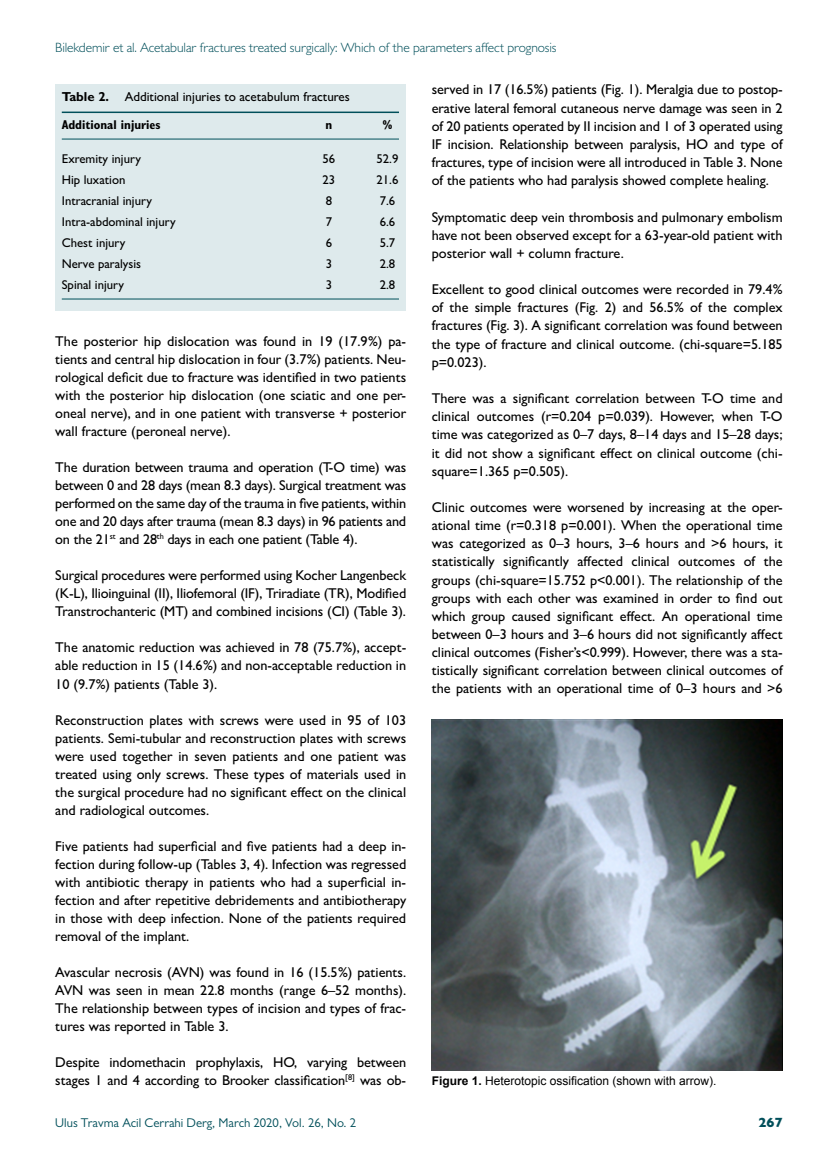
<style>
.page{position:relative;width:838px;height:1170px;background:#fff}
.page>*{position:absolute;margin:0;border:0;box-sizing:border-box;transform-origin:0 0}
.t1{font:500 14.25px/18px "Gill Sans MT Pro";color:#000;text-align:justify}
.t2{font:300 13.5px "Gill Sans MT Pro";letter-spacing:-.005em;color:#004f5a}
.t3{font:800 13.5px "Gill Sans MT Pro";color:#004f5a}
.t4{font:500 13.05px "Gill Sans MT Pro";color:#000}
.t5{font:500 12.75px "Gill Sans MT Pro";color:#000}
.t6{font:12.75px "Gill Sans MT Pro";color:#004f5a}
.t7{font:700 condensed 12.75px "Gill Sans MT Pro";color:#000}
.t8{font:12px "Arial";color:#000}
.s1{font-weight:700}
</style>
<div class="page">
<div style="left:55px;top:85px;width:351px;height:226px;background:#deeaec"></div>
<hr style="left:62px;top:111px;width:337px;height:2px;background:#004f5a">
<hr style="left:62px;top:139px;width:337px;height:1px;background:#004f5a">
<hr style="left:62px;top:298px;width:337px;height:1px;background:#004f5a">
<img style="left:432px;top:719px;width:350px;height:351px">
<p class="t2" style="left:55px;top:39px;width:503px">Bilekdemir et al. Acetabular fractures treated surgically: Which of the parameters affect prognosis</p>
<p class="t4" style="left:62px;top:89px;width:289px"><span class="s1">Table 2.</span> Additional injuries to acetabulum fractures</p>
<p class="t7" style="left:62px;top:117px;width:100px">Additional injuries</p>
<p class="t7" style="left:325px;top:117px;width:8px">n</p>
<p class="t7" style="left:383px;top:117px;width:11px">%</p>
<p class="t5" style="left:62px;top:151px;width:81px">Exremity injury</p>
<p class="t5" style="left:322px;top:151px;width:14px">56</p>
<p class="t5" style="left:376px;top:151px;width:23px">52.9</p>
<p class="t5" style="left:62px;top:172px;width:65px">Hip luxation</p>
<p class="t5" style="left:322px;top:172px;width:14px">23</p>
<p class="t5" style="left:376px;top:172px;width:23px">21.6</p>
<p class="t5" style="left:62px;top:193px;width:92px">Intracranial injury</p>
<p class="t5" style="left:326px;top:193px;width:8px">8</p>
<p class="t5" style="left:380px;top:193px;width:17px">7.6</p>
<p class="t5" style="left:62px;top:214px;width:115px">Intra-abdominal injury</p>
<p class="t5" style="left:326px;top:214px;width:8px">7</p>
<p class="t5" style="left:380px;top:214px;width:17px">6.6</p>
<p class="t5" style="left:62px;top:235px;width:65px">Chest injury</p>
<p class="t5" style="left:326px;top:235px;width:8px">6</p>
<p class="t5" style="left:380px;top:235px;width:17px">5.7</p>
<p class="t5" style="left:62px;top:256px;width:81px">Nerve paralysis</p>
<p class="t5" style="left:326px;top:256px;width:8px">3</p>
<p class="t5" style="left:380px;top:256px;width:17px">2.8</p>
<p class="t5" style="left:62px;top:277px;width:64px">Spinal injury</p>
<p class="t5" style="left:326px;top:277px;width:8px">3</p>
<p class="t5" style="left:380px;top:277px;width:17px">2.8</p>
<p class="t1" style="left:55px;top:332px;width:352px">The posterior hip dislocation was found in 19 (17.9%) pa&shy;tients and central hip dislocation in four (3.7%) patients. Neu&shy;rological deficit due to fracture was identified in two patients with the posterior hip dislocation (one sciatic and one per&shy;oneal nerve), and in one patient with transverse + posterior wall fracture (peroneal nerve).</p>
<p class="t1" style="left:55px;top:458px;width:352px">The duration between trauma and operation (T-O time) was between 0 and 28 days (mean 8.3 days). Surgical treatment was performed on the same day of the trauma in five patients, within one and 20 days after trauma (mean 8.3 days) in 96 patients and on the 21<sup>st</sup> and 28<sup>th</sup> days in each one patient (Table 4).</p>
<p class="t1" style="left:55px;top:566px;width:352px">Surgical procedures were performed using Kocher Langenbeck (K-L), Ilioinguinal (II), Iliofemoral (IF), Triradiate (TR), Modified Transtrochanteric (MT) and combined incisions (CI) (Table 3).</p>
<p class="t1" style="left:55px;top:638px;width:352px">The anatomic reduction was achieved in 78 (75.7%), accept&shy;able reduction in 15 (14.6%) and non-acceptable reduction in 10 (9.7%) patients (Table 3).</p>
<p class="t1" style="left:55px;top:710px;width:352px">Reconstruction plates with screws were used in 95 of 103 patients. Semi-tubular and reconstruction plates with screws were used together in seven patients and one patient was treated using only screws. These types of materials used in the surgical procedure had no significant effect on the clinical and radiological outcomes.</p>
<p class="t1" style="left:55px;top:836px;width:352px">Five patients had superficial and five patients had a deep in&shy;fection during follow-up (Tables 3, 4). Infection was regressed with antibiotic therapy in patients who had a superficial in&shy;fection and after repetitive debridements and antibiotherapy in those with deep infection. None of the patients required removal of the implant.</p>
<p class="t1" style="left:55px;top:963px;width:352px">Avascular necrosis (AVN) was found in 16 (15.5%) patients.<br>AVN was seen in mean 22.8 months (range 6–52 months).<br>The relationship between types of incision and types of frac&shy;tures was reported in Table 3.</p>
<p class="t1" style="left:55px;top:1053px;width:352px">Despite indomethacin prophylaxis, HO, varying between stages 1 and 4 according to Brooker classification<sup>[8]</sup> was ob-</p>
<p class="t1" style="left:432px;top:80px;width:352px">served in 17 (16.5%) patients (Fig. 1). Meralgia due to postop&shy;erative lateral femoral cutaneous nerve damage was seen in 2 of 20 patients operated by II incision and 1 of 3 operated using IF incision. Relationship between paralysis, HO and type of fractures, type of incision were all introduced in Table 3. None of the patients who had paralysis showed complete healing.</p>
<p class="t1" style="left:432px;top:207px;width:352px">Symptomatic deep vein thrombosis and pulmonary embolism have not been observed except for a 63-year-old patient with posterior wall + column fracture.</p>
<p class="t1" style="left:432px;top:280px;width:352px">Excellent to good clinical outcomes were recorded in 79.4% of the simple fractures (Fig. 2) and 56.5% of the complex fractures (Fig. 3). A significant correlation was found between the type of fracture and clinical outcome. (chi-square=5.185 p=0.023).</p>
<p class="t1" style="left:432px;top:389px;width:352px">There was a significant correlation between T-O time and clinical outcomes (r=0.204 p=0.039). However, when T-O time was categorized as 0–7 days, 8–14 days and 15–28 days; it did not show a significant effect on clinical outcome (chi&shy;square=1.365 p=0.505).</p>
<p class="t1" style="left:432px;top:498px;width:352px">Clinic outcomes were worsened by increasing at the oper&shy;ational time (r=0.318 p=0.001). When the operational time was categorized as 0–3 hours, 3–6 hours and &gt;6 hours, it statistically significantly affected clinical outcomes of the groups (chi-square=15.752 p&lt;0.001). The relationship of the groups with each other was examined in order to find out which group caused significant effect. An operational time between 0–3 hours and 3–6 hours did not significantly affect clinical outcomes (Fisher’s&lt;0.999). However, there was a sta&shy;tistically significant correlation between clinical outcomes of the patients with an operational time of 0–3 hours and &gt;6</p>
<p class="t8" style="left:432px;top:1073px;width:286px"><span class="s1">Figure 1.</span> Heterotopic ossification (shown with arrow).</p>
<p class="t6" style="left:55px;top:1115px;width:302px">Ulus Travma Acil Cerrahi Derg, March 2020, Vol. 26, No. 2</p>
<p class="t3" style="left:758px;top:1114px;width:26px">267</p>
</div>
